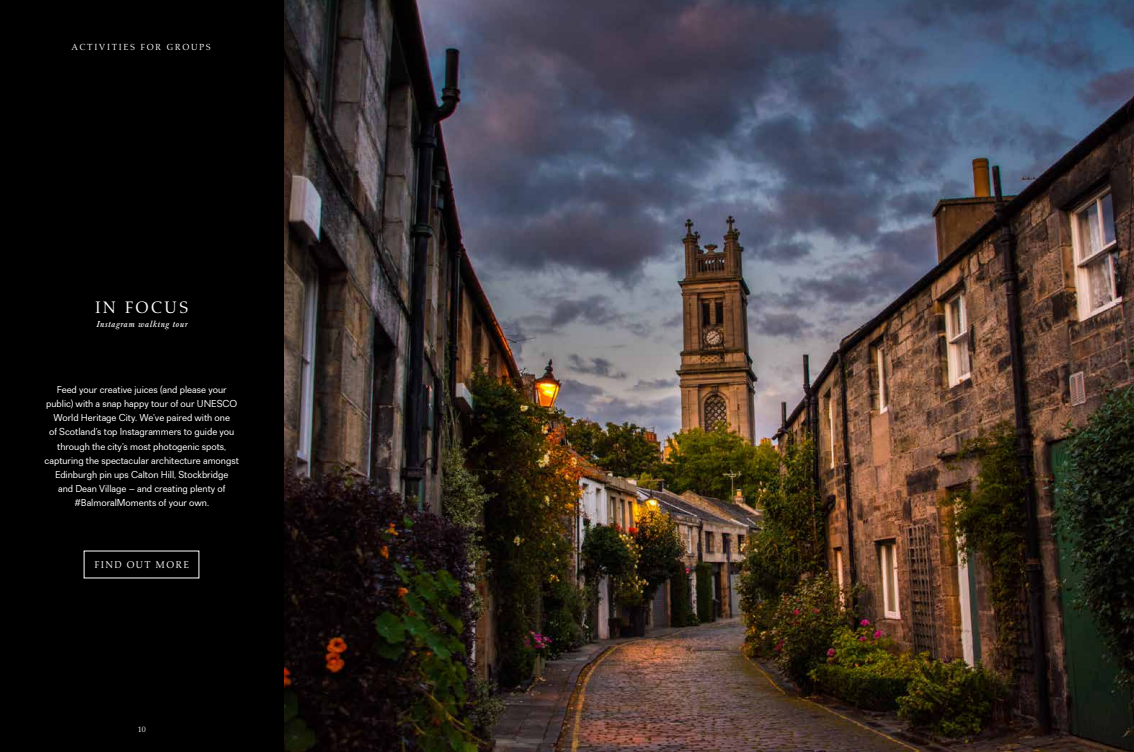
<style>
.page{position:relative;width:1134px;height:752px;background:#fff}
.page>*{position:absolute;margin:0;border:0;box-sizing:border-box;transform-origin:0 0}
.t1{font:17px "Aldus LT Std";letter-spacing:.13em;color:#fff}
.t2{font:10px/14px "Recta";color:#fff;text-align:center}
.t3{font:10px "Aldus LT Std";letter-spacing:.13em;color:#fff}
.t4{font:italic 9px "Baskervald ADF Std";letter-spacing:.04em;color:#fff}
.t5{font:9px "Aldus LT Std";letter-spacing:.18em;color:#fff}
.t6{font:8px "Aldus LT Std";color:#fff}
</style>
<div class="page">
<img style="left:283px;top:0;width:851px;height:751px">
<div style="left:0;top:0;width:283px;height:751px;background:#000"></div>
<p class="t5" style="left:72px;top:42px;width:141px">ACTIVITIES FOR GROUPS</p>
<h1 class="t1" style="left:95px;top:298px;width:95px">IN FOCUS</h1>
<p class="t4" style="left:96px;top:319px;width:93px">Instagram walking tour</p>
<p class="t2" style="left:45px;top:383px;width:196px">Feed your creative juices (and please your public) with a snap happy tour of our UNESCO World Heritage City. We’ve paired with one<br>of Scotland’s top Instagrammers to guide you through the city’s most photogenic spots, capturing the spectacular architecture amongst Edinburgh pin ups Calton Hill, Stockbridge<br>and Dean Village – and creating plenty of ∆BalmoralMoments of your own.</p>
<p class="t3" style="left:94px;top:558px;width:96px">FIND OUT MORE</p>
<p class="t6" style="left:138px;top:724px;width:9px">10</p>
</div>
